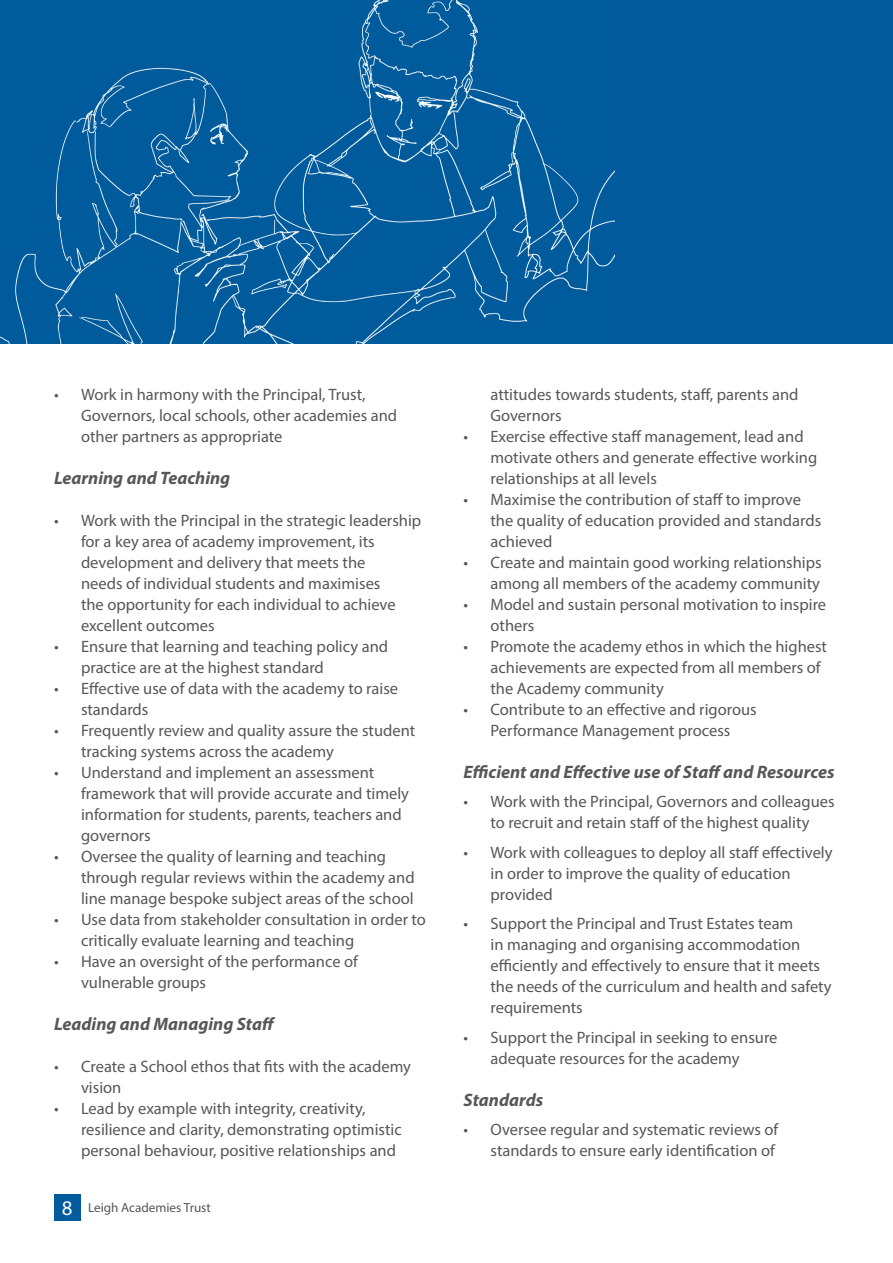
<style>
.page{position:relative;width:893px;height:1263px;background:#fff}
.page>*{position:absolute;margin:0;border:0;box-sizing:border-box;transform-origin:0 0}
.t1{font:italic 700 18px "Myriad Pro";color:#575756}
.t2{font:16.5px/21px "Myriad Pro";color:#575756}
.t3{font:13.2px "Myriad Pro";color:#575756}
.s1{font-size:20.85px;color:#fff}
</style>
<div class="page">
<div style="left:0;top:0;width:893px;height:344px;background:#015b9d"></div>
<div style="left:54px;top:1194px;width:26px;height:27px;background:#015b9d"></div>
<img style="left:0;top:0;width:614px;height:344px">
<p class="t2" style="left:81px;top:383px;width:318px;text-indent:-27px">• Work in harmony with the Principal, Trust,<br>Governors, local schools, other academies and other partners as appropriate</p>
<p class="t1" style="left:54px;top:466px;width:178px">Learning and Teaching</p>
<p class="t2" style="left:81px;top:509px;width:342px;text-indent:-27px">• Work with the Principal in the strategic leadership for a key area of academy improvement, its development and delivery that meets the<br>needs of individual students and maximises<br>the opportunity for each individual to achieve excellent outcomes</p>
<p class="t2" style="left:81px;top:635px;width:309px;text-indent:-27px">• Ensure that learning and teaching policy and practice are at the highest standard</p>
<p class="t2" style="left:81px;top:677px;width:319px;text-indent:-27px">• Effective use of data with the academy to raise standards</p>
<p class="t2" style="left:81px;top:719px;width:336px;text-indent:-27px">• Frequently review and quality assure the student tracking systems across the academy</p>
<p class="t2" style="left:81px;top:761px;width:330px;text-indent:-27px">• Understand and implement an assessment framework that will provide accurate and timely information for students, parents, teachers and governors</p>
<p class="t2" style="left:81px;top:845px;width:335px;text-indent:-27px">• Oversee the quality of learning and teaching through regular reviews within the academy and line manage bespoke subject areas of the school</p>
<p class="t2" style="left:81px;top:908px;width:346px;text-indent:-27px">• Use data from stakeholder consultation in order to critically evaluate learning and teaching</p>
<p class="t2" style="left:81px;top:950px;width:278px;text-indent:-27px">• Have an oversight of the performance of vulnerable groups</p>
<p class="t1" style="left:54px;top:1012px;width:223px">Leading and Managing Staff</p>
<p class="t2" style="left:81px;top:1055px;width:332px;text-indent:-27px">• Create a School ethos that fits with the academy vision</p>
<p class="t2" style="left:81px;top:1097px;width:322px;text-indent:-27px">• Lead by example with integrity, creativity, resilience and clarity, demonstrating optimistic personal behaviour, positive relationships and</p>
<p class="t3" style="left:62px;top:1199px;width:151px"><span class="s1">8</span> Leigh Academies Trust</p>
<p class="t2" style="left:490px;top:383px;width:309px">attitudes towards students, staff, parents and<br>Governors</p>
<p class="t2" style="left:490px;top:425px;width:328px;text-indent:-27px">• Exercise effective staff management, lead and motivate others and generate effective working relationships at all levels</p>
<p class="t2" style="left:490px;top:488px;width:332px;text-indent:-27px">• Maximise the contribution of staff to improve the quality of education provided and standards achieved</p>
<p class="t2" style="left:463px;top:551px;width:360px;text-align:right">• Create and maintain good working relationships among all members of the academy community</p>
<p class="t2" style="left:490px;top:593px;width:337px;text-indent:-27px">• Model and sustain personal motivation to inspire others</p>
<p class="t2" style="left:490px;top:635px;width:338px;text-indent:-27px">• Promote the academy ethos in which the highest achievements are expected from all members of the Academy community</p>
<p class="t2" style="left:463px;top:698px;width:295px;text-align:center">• Contribute to an effective and rigorous<br>Performance Management process</p>
<p class="t1" style="left:463px;top:760px;width:372px">Efficient and Effective use of Staff and Resources</p>
<p class="t2" style="left:463px;top:791px;width:373px;text-align:center">• Work with the Principal, Governors and colleagues to recruit and retain staff of the highest quality</p>
<p class="t2" style="left:490px;top:841px;width:344px;text-indent:-27px">• Work with colleagues to deploy all staff effectively in order to improve the quality of education provided</p>
<p class="t2" style="left:490px;top:913px;width:343px;text-indent:-27px">• Support the Principal and Trust Estates team<br>in managing and organising accommodation efficiently and effectively to ensure that it meets the needs of the curriculum and health and safety requirements</p>
<p class="t2" style="left:490px;top:1026px;width:288px;text-indent:-27px">• Support the Principal in seeking to ensure adequate resources for the academy</p>
<p class="t1" style="left:463px;top:1088px;width:81px">Standards</p>
<p class="t2" style="left:463px;top:1119px;width:316px;text-align:right">• Oversee regular and systematic reviews of standards to ensure early identification of</p>
</div>
